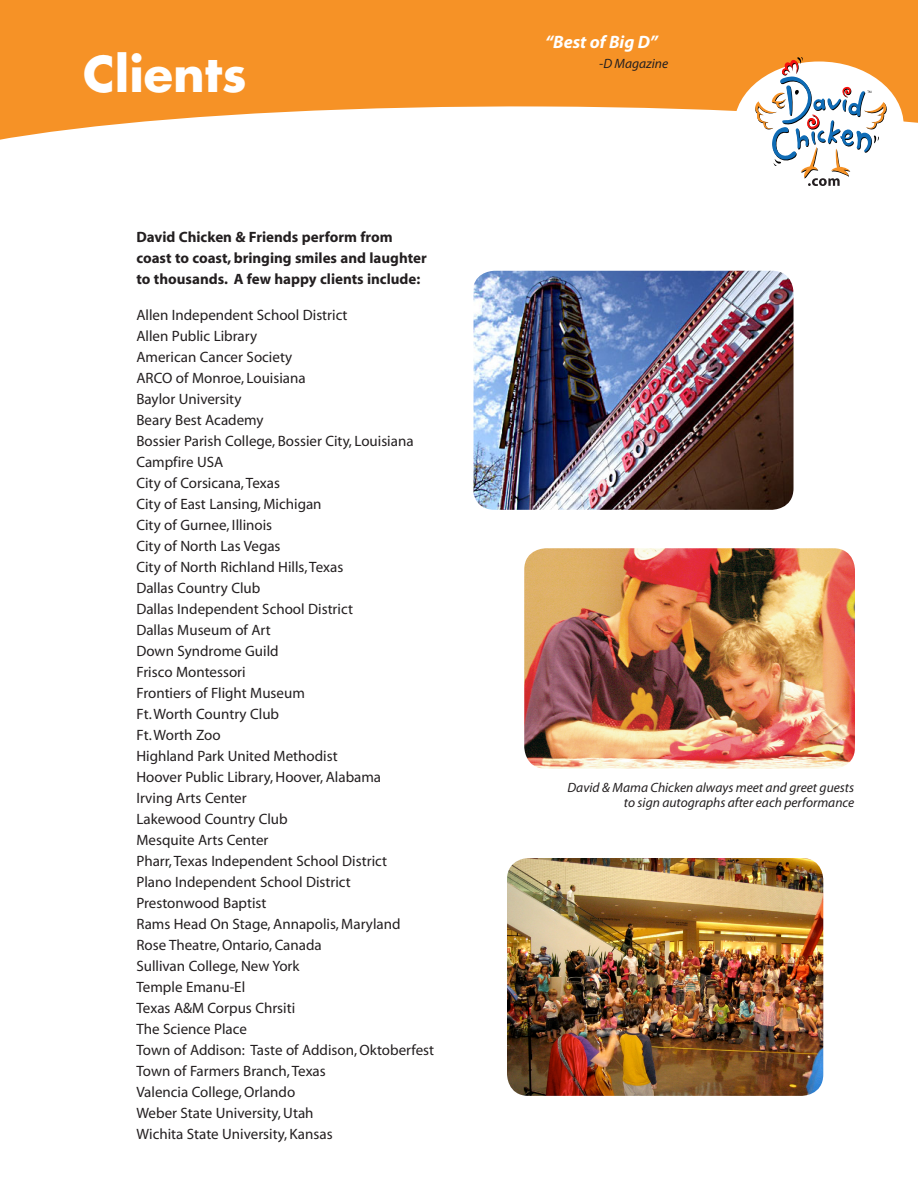
<style>
.page{position:relative;width:918px;height:1188px;background:#fff}
.page>*{position:absolute;margin:0;border:0;box-sizing:border-box;transform-origin:0 0}
.t1{font:700 48px "Futura";color:#fff}
.t2{font:italic 700 18px "Myriad Pro";color:#fff}
.t3{font:15px/21px "Myriad";color:#231f20}
.t4{font:700 15px/21px "Myriad";color:#231f20}
.t5{font:italic 13.5px/15px "Myriad";color:#231f20;text-align:right}
.t6{font:italic 13.5px "Myriad Pro";color:#231f20}
</style>
<div class="page">
<img style="left:524px;top:548px;width:331px;height:221px">
<div style="left:1px;top:0;width:917px;height:186px;background:#f69226"></div>
<svg style="left:0;top:105px;width:918px;height:166px"></svg>
<div style="left:734px;top:62px;width:170px;height:128px;background:#fff;border-radius:50%"></div>
<svg style="left:751px;top:57px;width:139px;height:129px"></svg>
<img style="left:474px;top:271px;width:320px;height:239px">
<img style="left:507px;top:858px;width:316px;height:238px">
<h1 class="t1" style="left:83px;top:42px;width:165px">Clients</h1>
<p class="t4" style="left:136px;top:227px;width:292px">David Chicken &amp; Friends perform from coast to coast, bringing smiles and laughter to thousands. A few happy clients include:</p>
<p class="t3" style="left:136px;top:305px;width:299px">Allen Independent School District<br>Allen Public Library<br>American Cancer Society<br>ARCO of Monroe, Louisiana<br>Baylor University<br>Beary Best Academy<br>Bossier Parish College, Bossier City, Louisiana<br>Campfire USA<br>City of Corsicana, Texas<br>City of East Lansing, Michigan<br>City of Gurnee, Illinois<br>City of North Las Vegas<br>City of North Richland Hills, Texas<br>Dallas Country Club<br>Dallas Independent School District<br>Dallas Museum of Art<br>Down Syndrome Guild<br>Frisco Montessori<br>Frontiers of Flight Museum<br>Ft. Worth Country Club<br>Ft. Worth Zoo<br>Highland Park United Methodist<br>Hoover Public Library, Hoover, Alabama<br>Irving Arts Center<br>Lakewood Country Club<br>Mesquite Arts Center<br>Pharr, Texas Independent School District<br>Plano Independent School District<br>Prestonwood Baptist<br>Rams Head On Stage, Annapolis, Maryland<br>Rose Theatre, Ontario, Canada<br>Sullivan College, New York<br>Temple Emanu-El<br>Texas A&amp;M Corpus Chrsiti<br>The Science Place<br>Town of Addison: Taste of Addison, Oktoberfest<br>Town of Farmers Branch, Texas<br>Valencia College, Orlando<br>Weber State University, Utah<br>Wichita State University, Kansas</p>
<p class="t2" style="left:545px;top:30px;width:114px">“Best of Big D”</p>
<p class="t6" style="left:599px;top:55px;width:71px">-D Magazine</p>
<p class="t5" style="left:568px;top:781px;width:288px">David &amp; Mama Chicken always meet and greet guests to sign autographs after each performance</p>
</div>
